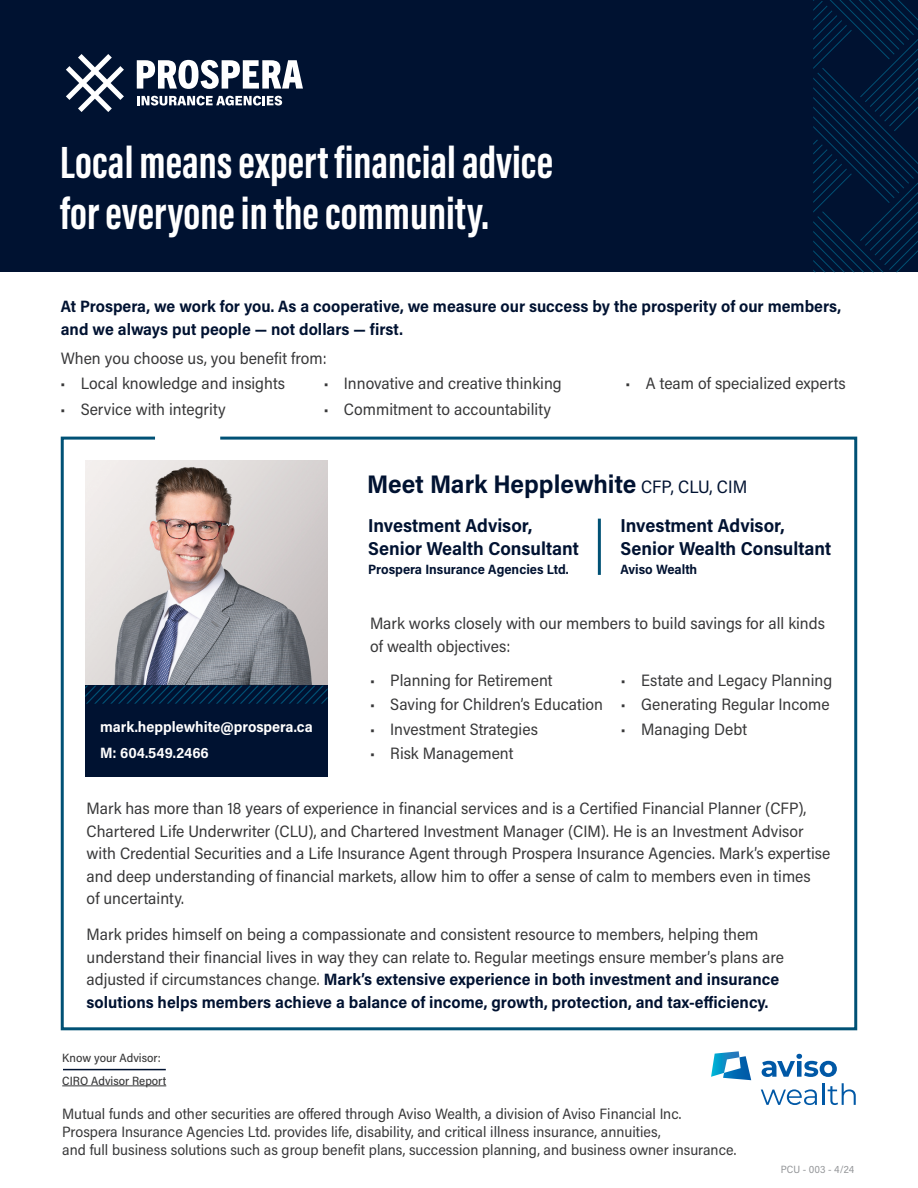
<style>
.page{position:relative;width:918px;height:1188px;background:#fff}
.page>*{position:absolute;margin:0;border:0;box-sizing:border-box;transform-origin:0 0}
.t1{font:700 46.5px/51px "Acumin Pro Extra Cond";color:#fff}
.t2{font:700 25.5px "Acumin Pro Semi Cond";color:#001231}
.t3{font:700 18.75px/22.5px "Acumin Pro Semi Cond";color:#001231}
.t4{font:16.5px/22.5px "Acumin Pro Semi Cond";color:#383839}
.t5{font:700 16.5px/22.5px "Acumin Pro Semi Cond";color:#001231}
.t6{font:15px/18px "Acumin Pro Semi Cond";color:#383839}
.t7{font:700 15px/25.8px "Acumin Pro Semi Cond";color:#fff}
.t8{font:700 13.5px "Acumin Pro Semi Cond";color:#001231}
.t9{font:500 12px/22.5px "Acumin Pro Semi Cond";color:#383839}
.t10{font:10.5px "Acumin Pro Semi Cond";letter-spacing:.005em;color:#939598}
.s1{font-weight:400;font-size:18px}
.s2{font-weight:700;color:#001231}
</style>
<div class="page">
<div style="left:0;top:0;width:918px;height:272px;background:#001231"></div>
<svg style="left:66px;top:54px;width:58px;height:58px"></svg>
<svg style="left:137px;top:60px;width:166px;height:29px"></svg>
<svg style="left:137px;top:96px;width:145px;height:10px"></svg>
<svg style="left:813px;top:0;width:105px;height:272px"></svg>
<svg style="left:60px;top:436px;width:798px;height:595px"></svg>
<img style="left:85px;top:460px;width:243px;height:226px">
<div style="left:85px;top:686px;width:243px;height:91px;background:#001231"></div>
<svg style="left:85px;top:686px;width:243px;height:18px"></svg>
<hr style="left:62px;top:1086px;width:104px;height:1px;background:#383839">
<hr style="left:63px;top:1069px;width:103px;height:1px;background:#001231">
<svg style="left:762px;top:1054px;width:75px;height:23px"></svg>
<svg style="left:761px;top:1089px;width:56px;height:16px"></svg>
<hr style="left:822px;top:1083px;width:2px;height:22px;background:#0058a6">
<svg style="left:828px;top:1083px;width:28px;height:22px"></svg>
<svg style="left:711px;top:1051px;width:40px;height:29px"></svg>
<hr style="left:598px;top:519px;width:3px;height:56px;background:#005175">
<h1 class="t1" style="left:60px;top:136px;width:495px">Local means expert financial advice for everyone in the community.</h1>
<p class="t5" style="left:61px;top:294px;width:782px">At Prospera, we work for you. As a cooperative, we measure our success by the prosperity of our members, and we always put people — not dollars — first.</p>
<p class="t4" style="left:61px;top:346px;width:267px">When you choose us, you benefit from:</p>
<p class="t4" style="left:60px;top:372px;width:226px">• Local knowledge and insights</p>
<p class="t4" style="left:60px;top:397px;width:167px">• Service with integrity</p>
<p class="t4" style="left:626px;top:372px;width:222px">• A team of specialized experts</p>
<p class="t4" style="left:324px;top:372px;width:240px">• Innovative and creative thinking</p>
<p class="t4" style="left:324px;top:397px;width:229px">• Commitment to accountability</p>
<p class="t7" style="left:100px;top:713px;width:214px">mark.hepplewhite@prospera.ca<br>M: 604.549.2466</p>
<h2 class="t2" style="left:367px;top:466px;width:382px">Meet Mark Hepplewhite <span class="s1">CFP, CLU, CIM</span></h2>
<p class="t3" style="left:368px;top:514px;width:212px">Investment Advisor,<br>Senior Wealth Consultant</p>
<p class="t8" style="left:368px;top:560px;width:202px">Prospera Insurance Agencies Ltd.</p>
<p class="t3" style="left:621px;top:514px;width:212px">Investment Advisor,<br>Senior Wealth Consultant</p>
<p class="t8" style="left:621px;top:560px;width:78px">Aviso Wealth</p>
<p class="t4" style="left:370px;top:611px;width:457px">Mark works closely with our members to build savings for all kinds of wealth objectives:</p>
<p class="t4" style="left:370px;top:668px;width:184px">• Planning for Retirement</p>
<p class="t4" style="left:370px;top:693px;width:235px">• Saving for Children’s Education</p>
<p class="t4" style="left:370px;top:717px;width:169px">• Investment Strategies</p>
<p class="t4" style="left:370px;top:741px;width:145px">• Risk Management</p>
<p class="t4" style="left:621px;top:668px;width:213px">• Estate and Legacy Planning</p>
<p class="t4" style="left:621px;top:693px;width:210px">• Generating Regular Income</p>
<p class="t4" style="left:621px;top:717px;width:128px">• Managing Debt</p>
<p class="t4" style="left:87px;top:797px;width:745px">Mark has more than 18 years of experience in financial services and is a Certified Financial Planner (CFP), Chartered Life Underwriter (CLU), and Chartered Investment Manager (CIM). He is an Investment Advisor with Credential Securities and a Life Insurance Agent through Prospera Insurance Agencies. Mark’s expertise and deep understanding of financial markets, allow him to offer a sense of calm to members even in times<br>of uncertainty.</p>
<p class="t4" style="left:87px;top:923px;width:699px">Mark prides himself on being a compassionate and consistent resource to members, helping them understand their financial lives in way they can relate to. Regular meetings ensure member’s plans are adjusted if circumstances change. <span class="s2">Mark’s extensive experience in both investment and insurance solutions helps members achieve a balance of income, growth, protection, and tax-efficiency.</span></p>
<p class="t9" style="left:62px;top:1046px;width:106px">Know your Advisor:<br>CIRO Advisor Report</p>
<p class="t6" style="left:62px;top:1104px;width:676px">Mutual funds and other securities are offered through Aviso Wealth, a division of Aviso Financial Inc.<br>Prospera Insurance Agencies Ltd. provides life, disability, and critical illness insurance, annuities,<br>and full business solutions such as group benefit plans, succession planning, and business owner insurance.</p>
<p class="t10" style="left:781px;top:1162px;width:75px">PCU - 003 - 4/24</p>
</div>
